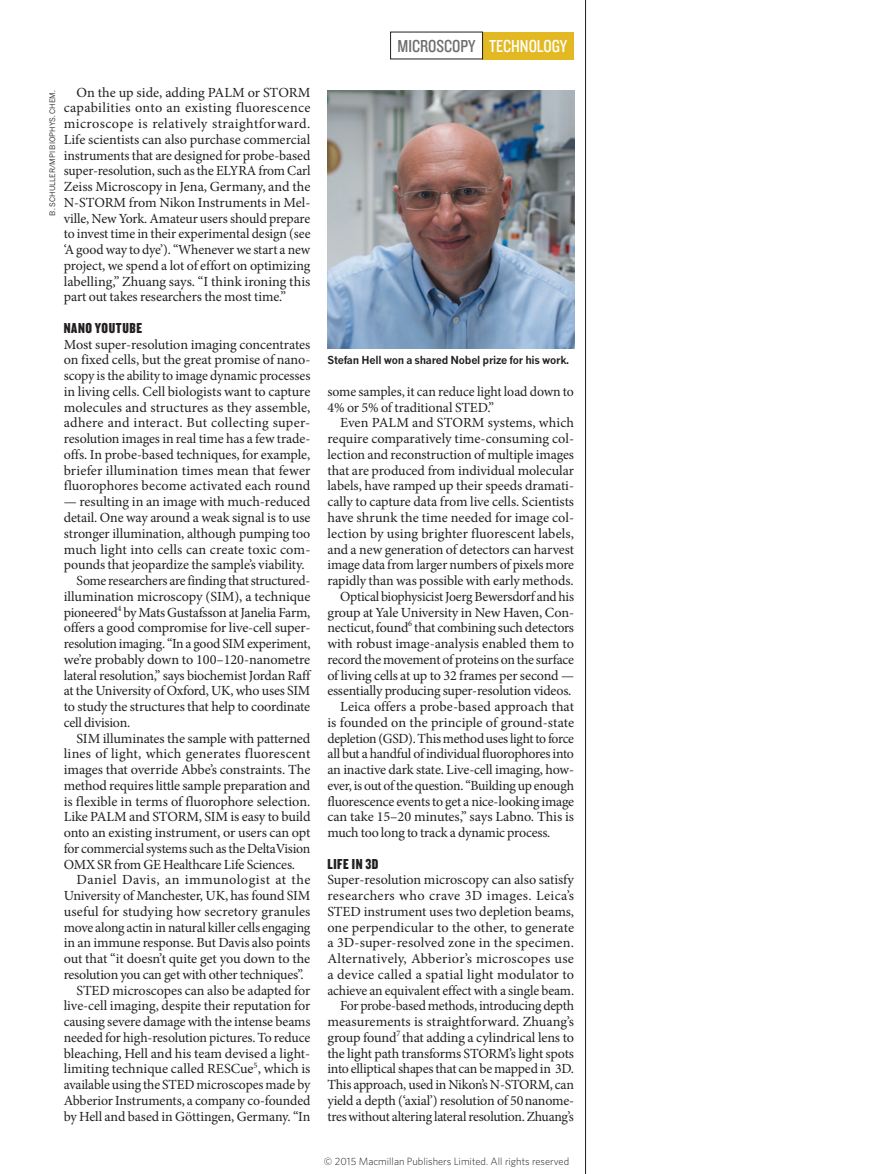
<style>
.page{position:relative;width:893px;height:1174px;background:#fff}
.page>*{position:absolute;margin:0;border:0;box-sizing:border-box;transform-origin:0 0}
.t1{font:18px "Knockout 29 Junior Ltweight";color:#6c6d70}
.t2{font:18px "Knockout 29 Junior Ltweight";color:#fff}
.CROSSHEAD{font:15px "Knockout 69 Full Liteweight";letter-spacing:.04em;color:#231f20}
.BODY_INDENT{font:13.95px/15.8px "Minion Pro";letter-spacing:-.015em;color:#231f20;text-align:justify}
.BODY_1ST_PARA{font:13.95px/15.8px "Minion Pro";color:#231f20;text-align:justify}
.PIC_CAPTION{font:700 10.8px "News Gothic MTOT";letter-spacing:-.02em;color:#231f20}
.t3{font:300 10.5px "Whitney";color:#231f20}
.PIC_CREDIT{font:7.5px "News Gothic MTOT";color:#231f20}
</style>
<div class="page">
<img style="left:327px;top:90px;width:247px;height:259px">
<hr style="left:585px;top:0;width:1px;height:1174px;background:#231f20">
<div style="left:482px;top:32px;width:92px;height:27px;background:#e3b923"></div>
<p class="t1" style="left:398px;top:34px;width:80px">MICROSCOPY</p>
<p class="t2" style="left:489px;top:34px;width:80px">TECHNOLOGY</p>
<p class="PIC_CREDIT" style="left:48px;top:215px;width:127px;rotate:-90deg">B. SCHULLER/MPI BIOPHYS. CHEM.</p>
<p class="BODY_INDENT" style="left:64px;top:84px;width:248px;text-indent:13px">On the up side, adding PALM or STORM capabilities onto an existing fluorescence microscope is relatively straightforward.<br>Life scientists can also purchase commercial instruments that are designed for probe-based super-resolution, such as the ELYRA from Carl Zeiss Microscopy in Jena, Germany, and the N-STORM from Nikon Instruments in Mel&shy;ville, New York. Amateur users should prepare to invest time in their experimental design (see ‘A good way to dye’). “Whenever we start a new project, we spend a lot of effort on optimizing labelling,” Zhuang says. “I think ironing this part out takes researchers the most time.”</p>
<p class="CROSSHEAD" style="left:64px;top:318px;width:80px">NANO YOUTUBE</p>
<p class="BODY_1ST_PARA" style="left:64px;top:336px;width:248px">Most super-resolution imaging concentrates on fixed cells, but the great promise of nano&shy;scopy is the ability to image dynamic processes in living cells. Cell biologists want to capture molecules and structures as they assemble, adhere and interact. But collecting super&shy;resolution images in real time has a few trade&shy;offs. In probe-based techniques, for example, briefer illumination times mean that fewer fluorophores become activated each round</p>
<p class="BODY_1ST_PARA" style="left:64px;top:494px;width:248px">— resulting in an image with much-reduced detail. One way around a weak signal is to use stronger illumination, although pumping too much light into cells can create toxic com&shy;pounds that jeopardize the sample’s viability.</p>
<p class="BODY_INDENT" style="left:64px;top:573px;width:248px;text-indent:13px">Some researchers are finding that structured&shy;illumination microscopy (SIM), a technique pioneered<sup>4</sup> by Mats Gustafsson at Janelia Farm, offers a good compromise for live-cell super&shy;resolution imaging. “In a good SIM experiment, we’re probably down to 100–120-nanometre lateral resolution,” says biochemist Jordan Raff at the University of Oxford, UK, who uses SIM to study the structures that help to coordinate cell division.</p>
<p class="BODY_INDENT" style="left:64px;top:730px;width:248px;text-indent:13px">SIM illuminates the sample with patterned lines of light, which generates fluorescent images that override Abbe’s constraints. The method requires little sample preparation and is flexible in terms of fluorophore selection.<br>Like PALM and STORM, SIM is easy to build onto an existing instrument, or users can opt for commercial systems such as the DeltaVision OMX SR from GE Healthcare Life Sciences.</p>
<p class="BODY_INDENT" style="left:64px;top:872px;width:248px;text-indent:13px">Daniel Davis, an immunologist at the University of Manchester, UK, has found SIM useful for studying how secretory granules move along actin in natural killer cells engaging in an immune response. But Davis also points out that “it doesn’t quite get you down to the resolution you can get with other techniques”.</p>
<p class="BODY_INDENT" style="left:64px;top:982px;width:248px;text-indent:13px">STED microscopes can also be adapted for live-cell imaging, despite their reputation for causing severe damage with the intense beams needed for high-resolution pictures. To reduce bleaching, Hell and his team devised a light&shy;limiting technique called RESCue<sup>5</sup>, which is available using the STED microscopes made by Abberior Instruments, a company co-founded by Hell and based in Göttingen, Germany. “In</p>
<p class="PIC_CAPTION" style="left:327px;top:354px;width:243px">Stefan Hell won a shared Nobel prize for his work.</p>
<p class="BODY_INDENT" style="left:327px;top:384px;width:248px">some samples, it can reduce light load down to<br>4% or 5% of traditional STED.”</p>
<p class="BODY_INDENT" style="left:327px;top:415px;width:248px;text-indent:13px">Even PALM and STORM systems, which require comparatively time-consuming col&shy;lection and reconstruction of multiple images that are produced from individual molecular labels, have ramped up their speeds dramati&shy;cally to capture data from live cells. Scientists have shrunk the time needed for image col&shy;lection by using brighter fluorescent labels, and a new generation of detectors can harvest image data from larger numbers of pixels more rapidly than was possible with early methods.</p>
<p class="BODY_INDENT" style="left:327px;top:588px;width:248px;text-indent:13px">Optical biophysicist Joerg Bewersdorf and his group at Yale University in New Haven, Con&shy;necticut, found<sup>6</sup> that combining such detectors with robust image-analysis enabled them to record the movement of proteins on the surface of living cells at up to 32 frames per second — essentially producing super-resolution videos.</p>
<p class="BODY_INDENT" style="left:327px;top:699px;width:248px;text-indent:13px">Leica offers a probe-based approach that is founded on the principle of ground-state depletion (GSD). This method uses light to force all but a handful of individual fluorophores into an inactive dark state. Live-cell imaging, how&shy;ever, is out of the question. “Building up enough fluorescence events to get a nice-looking image can take 15–20 minutes,” says Labno. This is much too long to track a dynamic process.</p>
<p class="CROSSHEAD" style="left:327px;top:854px;width:53px">LIFE IN 3D</p>
<p class="BODY_1ST_PARA" style="left:327px;top:872px;width:248px">Super-resolution microscopy can also satisfy researchers who crave 3D images. Leica’s STED instrument uses two depletion beams, one perpendicular to the other, to generate a 3D-super-resolved zone in the specimen.<br>Alternatively, Abberior’s microscopes use a device called a spatial light modulator to achieve an equivalent effect with a single beam.</p>
<p class="BODY_INDENT" style="left:327px;top:998px;width:248px;text-indent:13px">For probe-based methods, introducing depth measurements is straightforward. Zhuang’s group found<sup>7</sup> that adding a cylindrical lens to the light path transforms STORM’s light spots into elliptical shapes that can be mapped in 3D.<br>This approach, used in Nikon’s N-STORM, can yield a depth (‘axial’) resolution of 50nanome&shy;tres without altering lateral resolution. Zhuang’s</p>
<p class="t3" style="left:324px;top:1154px;width:247px">© 2015 Macmillan Publishers Limited. All rights reserved</p>
</div>
